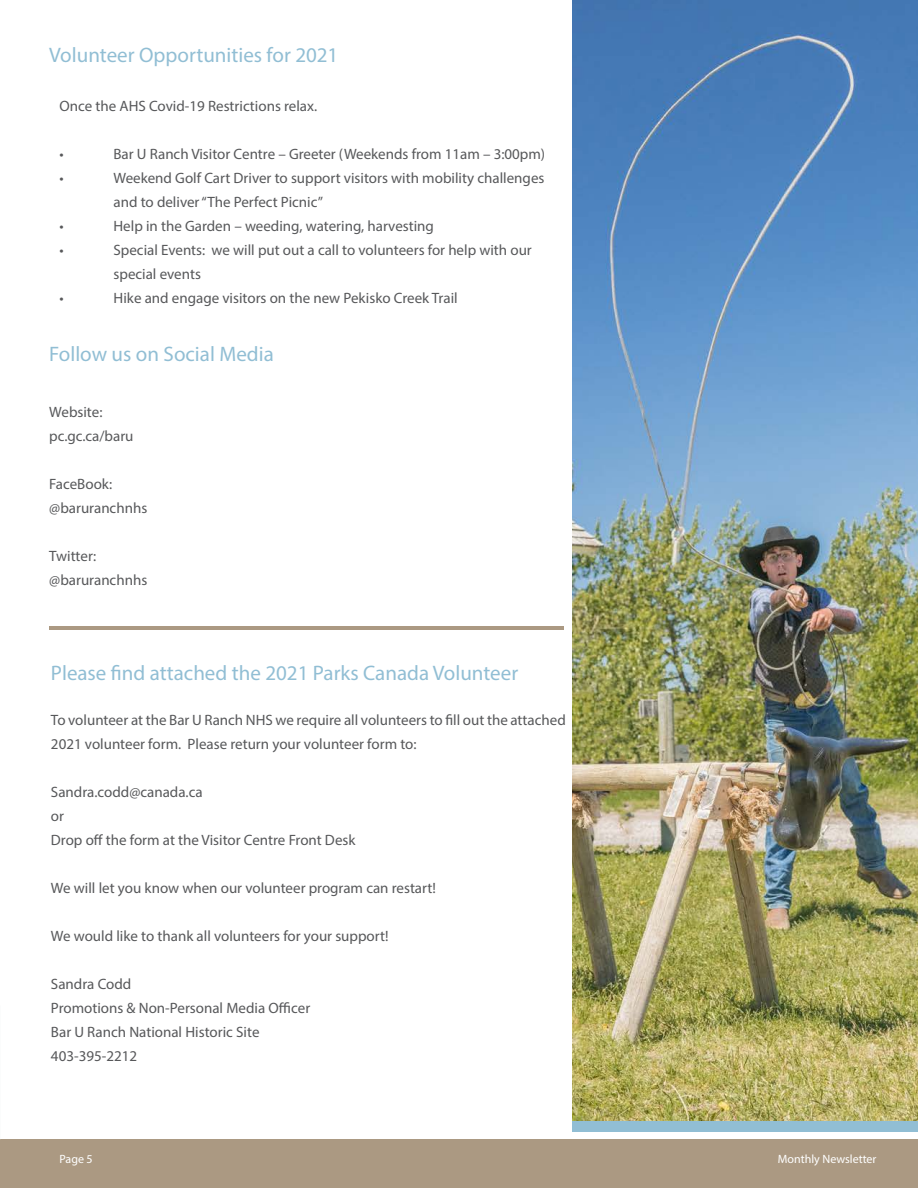
<style>
.page{position:relative;width:918px;height:1188px;background:#fff}
.page>*{position:absolute;margin:0;border:0;box-sizing:border-box;transform-origin:0 0}
.H_2{font:21px "Myriad Pro";color:#91bed4}
.Paragraph_Intro{font:21px "Myriad Pro";color:#91bed4}
.B_1{font:15px/24px "Myriad Pro";color:#57585a}
.t1{font:12px "Myriad Pro";color:#fff}
</style>
<div class="page">
<div style="left:0;top:1140px;width:918px;height:48px;background:#ab9982"></div>
<img style="left:573px;top:0;width:345px;height:1120px">
<hr style="left:49px;top:626px;width:515px;height:3px;background:#ab9982">
<p class="Paragraph_Intro" style="left:49px;top:42px;width:291px">Volunteer Opportunities for 2021</p>
<p class="B_1" style="left:60px;top:94px;width:259px">Once the AHS Covid-19 Restrictions relax.</p>
<p class="B_1" style="left:60px;top:142px;width:6px">•</p>
<p class="B_1" style="left:114px;top:142px;width:433px">Bar U Ranch Visitor Centre – Greeter (Weekends from 11am – 3:00pm)</p>
<p class="B_1" style="left:60px;top:166px;width:6px">•</p>
<p class="B_1" style="left:114px;top:166px;width:432px">Weekend Golf Cart Driver to support visitors with mobility challenges and to deliver “The Perfect Picnic”</p>
<p class="B_1" style="left:60px;top:214px;width:6px">•</p>
<p class="B_1" style="left:114px;top:214px;width:322px">Help in the Garden – weeding, watering, harvesting</p>
<p class="B_1" style="left:60px;top:238px;width:6px">•</p>
<p class="B_1" style="left:114px;top:238px;width:420px">Special Events: we will put out a call to volunteers for help with our special events</p>
<p class="B_1" style="left:60px;top:286px;width:6px">•</p>
<p class="B_1" style="left:114px;top:286px;width:346px">Hike and engage visitors on the new Pekisko Creek Trail</p>
<p class="H_2" style="left:49px;top:341px;width:226px">Follow us on Social Media</p>
<p class="B_1" style="left:49px;top:400px;width:55px">Website:</p>
<p class="B_1" style="left:49px;top:424px;width:86px">pc.gc.ca/baru</p>
<p class="B_1" style="left:49px;top:472px;width:64px">FaceBook:</p>
<p class="B_1" style="left:49px;top:496px;width:100px">@baruranchnhs</p>
<p class="B_1" style="left:49px;top:544px;width:48px">Twitter:</p>
<p class="B_1" style="left:49px;top:568px;width:100px">@baruranchnhs</p>
<p class="H_2" style="left:51px;top:660px;width:469px">Please find attached the 2021 Parks Canada Volunteer</p>
<p class="B_1" style="left:51px;top:708px;width:516px">To volunteer at the Bar U Ranch NHS we require all volunteers to fill out the attached<br>2021 volunteer form. Please return your volunteer form to:</p>
<p class="B_1" style="left:51px;top:780px;width:153px">Sandra.codd@canada.ca</p>
<p class="B_1" style="left:51px;top:804px;width:15px">or</p>
<p class="B_1" style="left:51px;top:828px;width:306px">Drop off the form at the Visitor Centre Front Desk</p>
<p class="B_1" style="left:51px;top:876px;width:386px">We will let you know when our volunteer program can restart!</p>
<p class="B_1" style="left:51px;top:924px;width:339px">We would like to thank all volunteers for your support!</p>
<p class="B_1" style="left:51px;top:972px;width:82px">Sandra Codd</p>
<p class="B_1" style="left:51px;top:996px;width:261px">Promotions &amp; Non-Personal Media Officer</p>
<p class="B_1" style="left:51px;top:1020px;width:210px">Bar U Ranch National Historic Site</p>
<p class="B_1" style="left:51px;top:1044px;width:88px">403-395-2212</p>
<p class="t1" style="left:60px;top:1152px;width:35px">Page 5</p>
<p class="t1" style="left:778px;top:1152px;width:100px">Monthly Newsletter</p>
</div>
